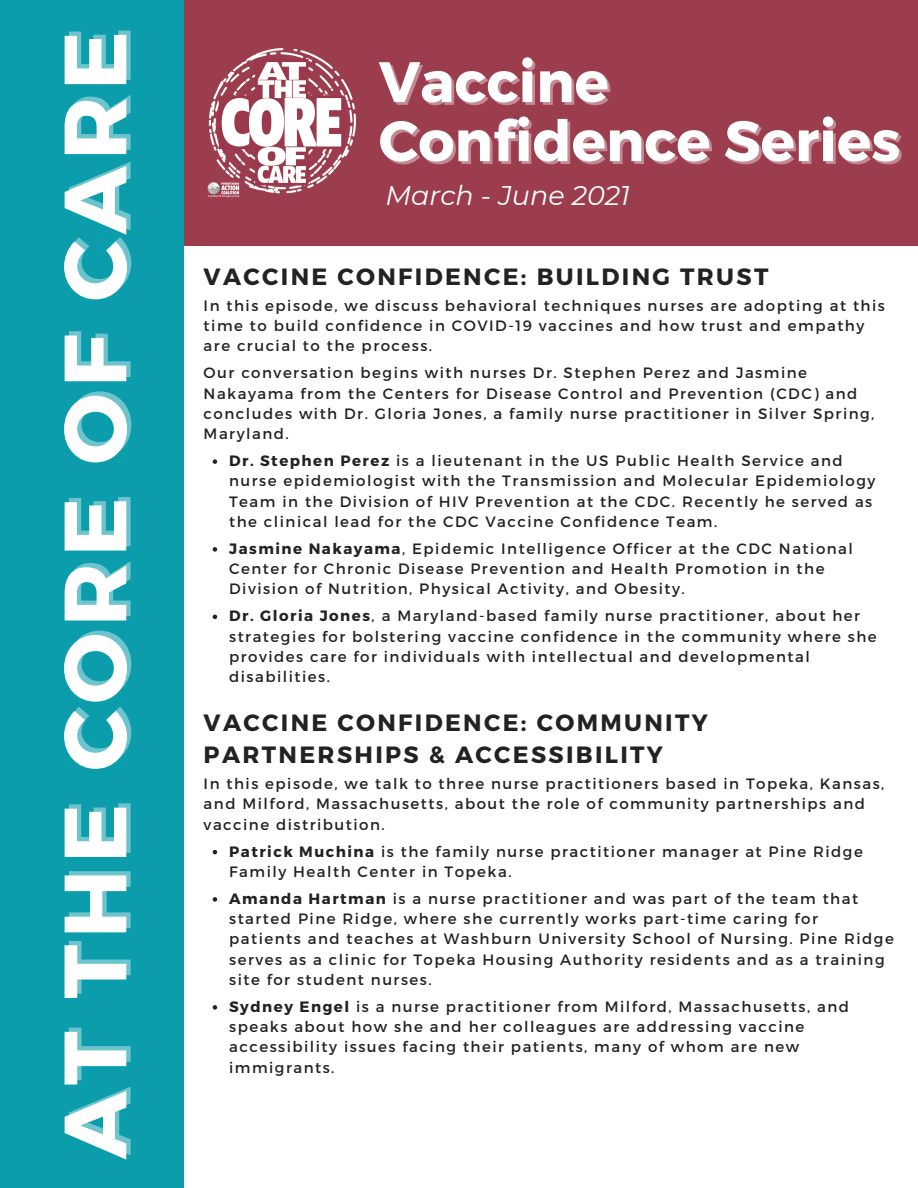
<style>
.page{position:relative;width:918px;height:1188px;background:#fff}
.page>*{position:absolute;margin:0;border:0;box-sizing:border-box;transform-origin:0 0}
.t1{font:700 88.05px "Montserrat";letter-spacing:.07em;color:#fff}
.t2{font:700 57px "Montserrat";color:#fff}
.t3{font:italic 27px "Montserrat";color:#fff}
.t4{font:700 23.55px/32.7px "Montserrat";letter-spacing:.1em;color:#222}
.t5{font:15px/20.2px "Montserrat";letter-spacing:.1em;color:#222}
.s1{font-weight:700}
</style>
<div class="page">
<div style="left:176px;top:0;width:742px;height:245px;background:#9c3d4e"></div>
<div style="left:0;top:0;width:183px;height:1188px;background:#0c9dad"></div>
<svg style="left:213px;top:459px;width:4px;height:5px"></svg>
<svg style="left:213px;top:547px;width:4px;height:5px"></svg>
<svg style="left:213px;top:615px;width:4px;height:4px"></svg>
<svg style="left:213px;top:850px;width:4px;height:4px"></svg>
<svg style="left:213px;top:897px;width:4px;height:5px"></svg>
<svg style="left:213px;top:1005px;width:4px;height:5px"></svg>
<img style="left:207px;top:49px;width:149px;height:148px">
<p class="t1" style="left:38px;top:1159px;width:1130px;rotate:-90deg">AT THE CORE OF CARE</p>
<p class="t2" style="left:379px;top:45px;width:232px">Vaccine</p>
<p class="t2" style="left:379px;top:104px;width:523px">Confidence Series</p>
<p class="t3" style="left:386px;top:179px;width:246px">March - June 2021</p>
<p class="t4" style="left:204px;top:259px;width:566px">VACCINE CONFIDENCE: BUILDING TRUST</p>
<p class="t5" style="left:204px;top:295px;width:683px">In this episode, we discuss behavioral techniques nurses are adopting at this time to build confidence in COVID-19 vaccines and how trust and empathy are crucial to the process.</p>
<p class="t5" style="left:204px;top:362px;width:672px">Our conversation begins with nurses Dr. Stephen Perez and Jasmine Nakayama from the Centers for Disease Control and Prevention (CDC) and concludes with Dr. Gloria Jones, a family nurse practitioner in Silver Spring, Maryland.</p>
<p class="t5" style="left:229px;top:450px;width:648px"><span class="s1">Dr. Stephen Perez</span> is a lieutenant in the US Public Health Service and nurse epidemiologist with the Transmission and Molecular Epidemiology Team in the Division of HIV Prevention at the CDC. Recently he served as the clinical lead for the CDC Vaccine Confidence Team.</p>
<p class="t5" style="left:229px;top:538px;width:625px"><span class="s1">Jasmine Nakayama</span>, Epidemic Intelligence Officer at the CDC National<br>Center for Chronic Disease Prevention and Health Promotion in the<br>Division of Nutrition, Physical Activity, and Obesity.</p>
<p class="t5" style="left:229px;top:605px;width:649px"><span class="s1">Dr. Gloria Jones</span>, a Maryland-based family nurse practitioner, about her strategies for bolstering vaccine confidence in the community where she provides care for individuals with intellectual and developmental disabilities.</p>
<p class="t4" style="left:204px;top:705px;width:506px">VACCINE CONFIDENCE: COMMUNITY<br>PARTNERSHIPS &amp; ACCESSIBILITY</p>
<p class="t5" style="left:204px;top:773px;width:682px">In this episode, we talk to three nurse practitioners based in Topeka, Kansas, and Milford, Massachusetts, about the role of community partnerships and vaccine distribution.</p>
<p class="t5" style="left:229px;top:840px;width:635px"><span class="s1">Patrick Muchina</span> is the family nurse practitioner manager at Pine Ridge<br>Family Health Center in Topeka.</p>
<p class="t5" style="left:229px;top:888px;width:666px"><span class="s1">Amanda Hartman</span> is a nurse practitioner and was part of the team that started Pine Ridge, where she currently works part-time caring for<br>patients and teaches at Washburn University School of Nursing. Pine Ridge serves as a clinic for Topeka Housing Authority residents and as a training site for student nurses.</p>
<p class="t5" style="left:229px;top:996px;width:621px"><span class="s1">Sydney Engel</span> is a nurse practitioner from Milford, Massachusetts, and speaks about how she and her colleagues are addressing vaccine accessibility issues facing their patients, many of whom are new immigrants.</p>
</div>
